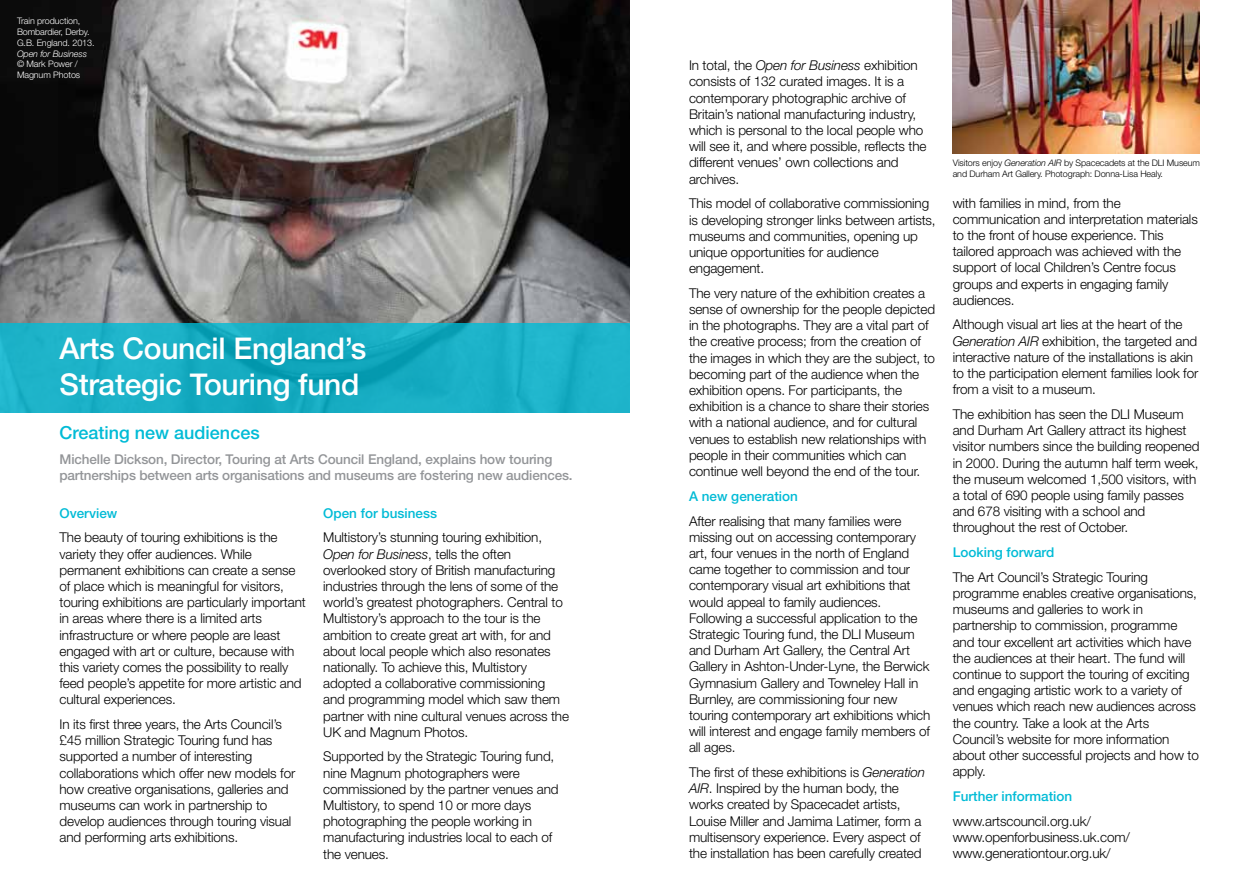
<style>
.page{position:relative;width:1259px;height:893px;background:#fff}
.page>*{position:absolute;margin:0;border:0;box-sizing:border-box;transform-origin:0 0}
.t1{font:500 30px/36px "Helvetica Neue";letter-spacing:-.01em;color:#fff}
.t2{font:500 18px "Helvetica Neue";color:#00bbd6}
.t3{font:300 13.5px/16.2px "Helvetica Neue";letter-spacing:-.01em;color:#000}
.t4{font:500 13.5px/16.2px "Helvetica Neue";letter-spacing:-.01em;color:#939598}
.t5{font:500 13.5px "Helvetica Neue";color:#00bbd6}
.t6{font:300 9px/10.8px "Helvetica Neue";letter-spacing:-.01em;color:#000}
.t7{font:300 9px/10.8px "Helvetica Neue";letter-spacing:-.01em;color:#fff}
.t8{font:italic 300 9px "Helvetica Neue";letter-spacing:-.01em;color:#fff}
.s1{font-style:italic}
</style>
<div class="page">
<img style="left:0;top:0;width:629px;height:323px">
<svg style="left:0;top:323px;width:629px;height:89px;background:#18aec4"></svg>
<img style="left:952px;top:0;width:247px;height:153px">
<p class="t7" style="left:17px;top:15px;width:79px">Train production,<br>Bombardier, Derby.<br>G.B. England. 2013.</p>
<p class="t8" style="left:17px;top:48px;width:72px">Open for Business</p>
<p class="t7" style="left:17px;top:59px;width:65px">© Mark Power /<br>Magnum Photos</p>
<h1 class="t1" style="left:60px;top:330px;width:308px">Arts Council England’s<br>Strategic Touring fund</h1>
<h2 class="t2" style="left:60px;top:422px;width:202px">Creating new audiences</h2>
<p class="t4" style="left:60px;top:451px;width:514px">Michelle Dickson, Director, Touring at Arts Council England, explains how touring partnerships between arts organisations and museums are fostering new audiences.</p>
<p class="t5" style="left:60px;top:505px;width:59px">Overview</p>
<p class="t3" style="left:60px;top:529px;width:248px">The beauty of touring exhibitions is the variety they offer audiences. While permanent exhibitions can create a sense of place which is meaningful for visitors, touring exhibitions are particularly important in areas where there is a limited arts infrastructure or where people are least engaged with art or culture, because with this variety comes the possibility to really feed people’s appetite for more artistic and cultural experiences.</p>
<p class="t3" style="left:60px;top:716px;width:237px">In its first three years, the Arts Council’s £45 million Strategic Touring fund has supported a number of interesting collaborations which offer new models for how creative organisations, galleries and museums can work in partnership to develop audiences through touring visual and performing arts exhibitions.</p>
<p class="t5" style="left:323px;top:505px;width:115px">Open for business</p>
<p class="t3" style="left:323px;top:529px;width:247px">Multistory’s stunning touring exhibition, <span class="s1">Open for Business</span>, tells the often overlooked story of British manufacturing industries through the lens of some of the world’s greatest photographers. Central to Multistory’s approach to the tour is the ambition to create great art with, for and about local people which also resonates nationally. To achieve this, Multistory adopted a collaborative commissioning and programming model which saw them partner with nine cultural venues across the UK and Magnum Photos.</p>
<p class="t3" style="left:323px;top:748px;width:237px">Supported by the Strategic Touring fund, nine Magnum photographers were commissioned by the partner venues and Multistory, to spend 10 or more days photographing the people working in manufacturing industries local to each of the venues.</p>
<p class="t3" style="left:689px;top:57px;width:239px">In total, the <span class="s1">Open for Business</span> exhibition consists of 132 curated images. It is a contemporary photographic archive of Britain’s national manufacturing industry, which is personal to the local people who will see it, and where possible, reflects the different venues’ own collections and archives.</p>
<p class="t3" style="left:689px;top:195px;width:248px">This model of collaborative commissioning is developing stronger links between artists, museums and communities, opening up unique opportunities for audience engagement.</p>
<p class="t3" style="left:689px;top:285px;width:248px">The very nature of the exhibition creates a sense of ownership for the people depicted in the photographs. They are a vital part of the creative process; from the creation of the images in which they are the subject, to becoming part of the audience when the exhibition opens. For participants, the exhibition is a chance to share their stories with a national audience, and for cultural venues to establish new relationships with people in their communities which can continue well beyond the end of the tour.</p>
<p class="t5" style="left:689px;top:488px;width:110px">A new generation</p>
<p class="t3" style="left:689px;top:512px;width:243px">After realising that many families were missing out on accessing contemporary art, four venues in the north of England came together to commission and tour contemporary visual art exhibitions that would appeal to family audiences.<br>Following a successful application to the Strategic Touring fund, the DLI Museum and Durham Art Gallery, the Central Art Gallery in Ashton-Under-Lyne, the Berwick Gymnasium Gallery and Towneley Hall in Burnley, are commissioning four new touring contemporary art exhibitions which will interest and engage family members of all ages.</p>
<p class="t3" style="left:689px;top:764px;width:238px">The first of these exhibitions is <span class="s1">Generation AIR</span>. Inspired by the human body, the works created by Spacecadet artists, Louise Miller and Jamima Latimer, form a multisensory experience. Every aspect of the installation has been carefully created</p>
<p class="t6" style="left:952px;top:157px;width:249px">Visitors enjoy <span class="s1">Generation AIR</span> by Spacecadets at the DLI Museum and Durham Art Gallery. Photograph: Donna-Lisa Healy.</p>
<p class="t3" style="left:952px;top:194px;width:247px">with families in mind, from the communication and interpretation materials to the front of house experience. This tailored approach was achieved with the support of local Children’s Centre focus groups and experts in engaging family audiences.</p>
<p class="t3" style="left:952px;top:316px;width:247px">Although visual art lies at the heart of the <span class="s1">Generation AIR</span> exhibition, the targeted and interactive nature of the installations is akin to the participation element families look for from a visit to a museum.</p>
<p class="t3" style="left:952px;top:406px;width:248px">The exhibition has seen the DLI Museum and Durham Art Gallery attract its highest visitor numbers since the building reopened in 2000. During the autumn half term week, the museum welcomed 1,500 visitors, with a total of 690 people using family passes and 678 visiting with a school and throughout the rest of October.</p>
<p class="t5" style="left:952px;top:544px;width:103px">Looking forward</p>
<p class="t3" style="left:952px;top:569px;width:248px">The Art Council’s Strategic Touring programme enables creative organisations, museums and galleries to work in partnership to commission, programme and tour excellent art activities which have the audiences at their heart. The fund will continue to support the touring of exciting and engaging artistic work to a variety of venues which reach new audiences across the country. Take a look at the Arts Council’s website for more information about other successful projects and how to apply.</p>
<p class="t5" style="left:952px;top:788px;width:121px">Further information</p>
<p class="t3" style="left:952px;top:812px;width:179px">www.artscouncil.org.uk/ www.openforbusiness.uk.com/ www.generationtour.org.uk/</p>
</div>
